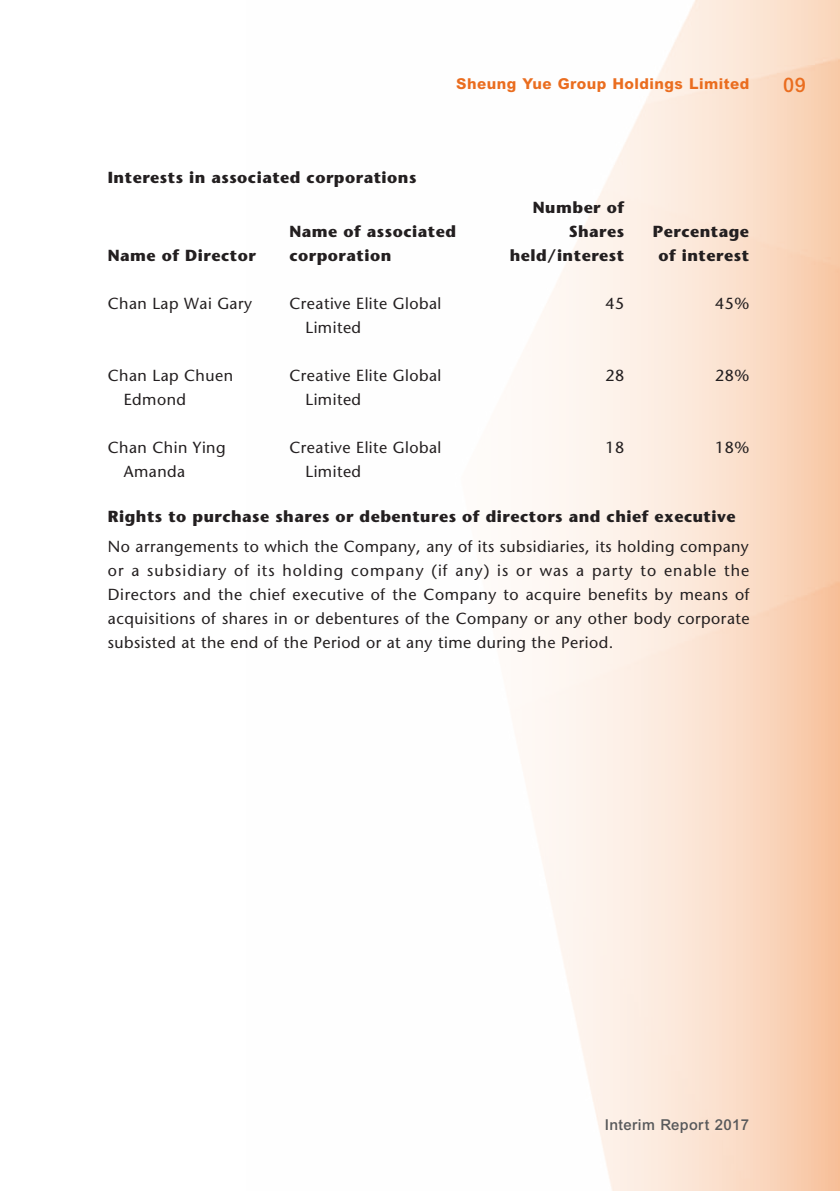
<style>
.page{position:relative;width:840px;height:1191px;background:#fff}
.page>*{position:absolute;margin:0;border:0;box-sizing:border-box;transform-origin:0 0}
.t1{font:500 20px "Arial MT Std";color:#ea6d1f}
.t2{font:500 16px/24px "Stone Sans Std";letter-spacing:.03em;color:#231f20}
.t3{font:700 16px/24px "Stone Sans Std";letter-spacing:.03em;color:#231f20}
.t4{font:800 15px "Arial MT Std";letter-spacing:.03em;color:#ea6d1f}
.t5{font:500 15px "Arial MT Std";letter-spacing:.03em;color:#57585a}
</style>
<div class="page">
<p class="t3" style="left:108px;top:166px;width:310px">Interests in associated corporations</p>
<p class="t4" style="left:456px;top:75px;width:294px">Sheung Yue Group Holdings Limited</p>
<p class="t3" style="left:108px;top:243px;width:149px">Name of Director</p>
<p class="t3" style="left:289px;top:219px;width:168px">Name of associated corporation</p>
<p class="t3" style="left:509px;top:195px;width:116px;text-align:right">Number of<br>Shares held/interest</p>
<p class="t3" style="left:652px;top:219px;width:98px;text-align:center">Percentage of interest</p>
<p class="t2" style="left:108px;top:291px;width:146px">Chan Lap Wai Gary</p>
<p class="t2" style="left:305px;top:291px;width:137px;text-indent:-16px">Creative Elite Global<br>Limited</p>
<p class="t2" style="left:605px;top:291px;width:20px">45</p>
<p class="t2" style="left:714px;top:291px;width:36px">45%</p>
<p class="t2" style="left:124px;top:363px;width:111px;text-indent:-16px">Chan Lap Chuen<br>Edmond</p>
<p class="t2" style="left:305px;top:363px;width:137px;text-indent:-16px">Creative Elite Global<br>Limited</p>
<p class="t2" style="left:605px;top:363px;width:20px">28</p>
<p class="t2" style="left:714px;top:363px;width:36px">28%</p>
<p class="t2" style="left:124px;top:435px;width:103px;text-indent:-16px">Chan Chin Ying<br>Amanda</p>
<p class="t2" style="left:305px;top:435px;width:137px;text-indent:-16px">Creative Elite Global<br>Limited</p>
<p class="t2" style="left:605px;top:435px;width:20px">18</p>
<p class="t2" style="left:714px;top:435px;width:36px">18%</p>
<p class="t3" style="left:108px;top:505px;width:629px">Rights to purchase shares or debentures of directors and chief executive</p>
<p class="t2" style="left:108px;top:534px;width:642px;text-align:justify">No arrangements to which the Company, any of its subsidiaries, its holding company or a subsidiary of its holding company (if any) is or was a party to enable the Directors and the chief executive of the Company to acquire benefits by means of acquisitions of shares in or debentures of the Company or any other body corporate subsisted at the end of the Period or at any time during the Period.</p>
<p class="t1" style="left:782px;top:73px;width:24px">09</p>
<p class="t5" style="left:604px;top:1116px;width:146px">Interim Report 2017</p>
</div>
